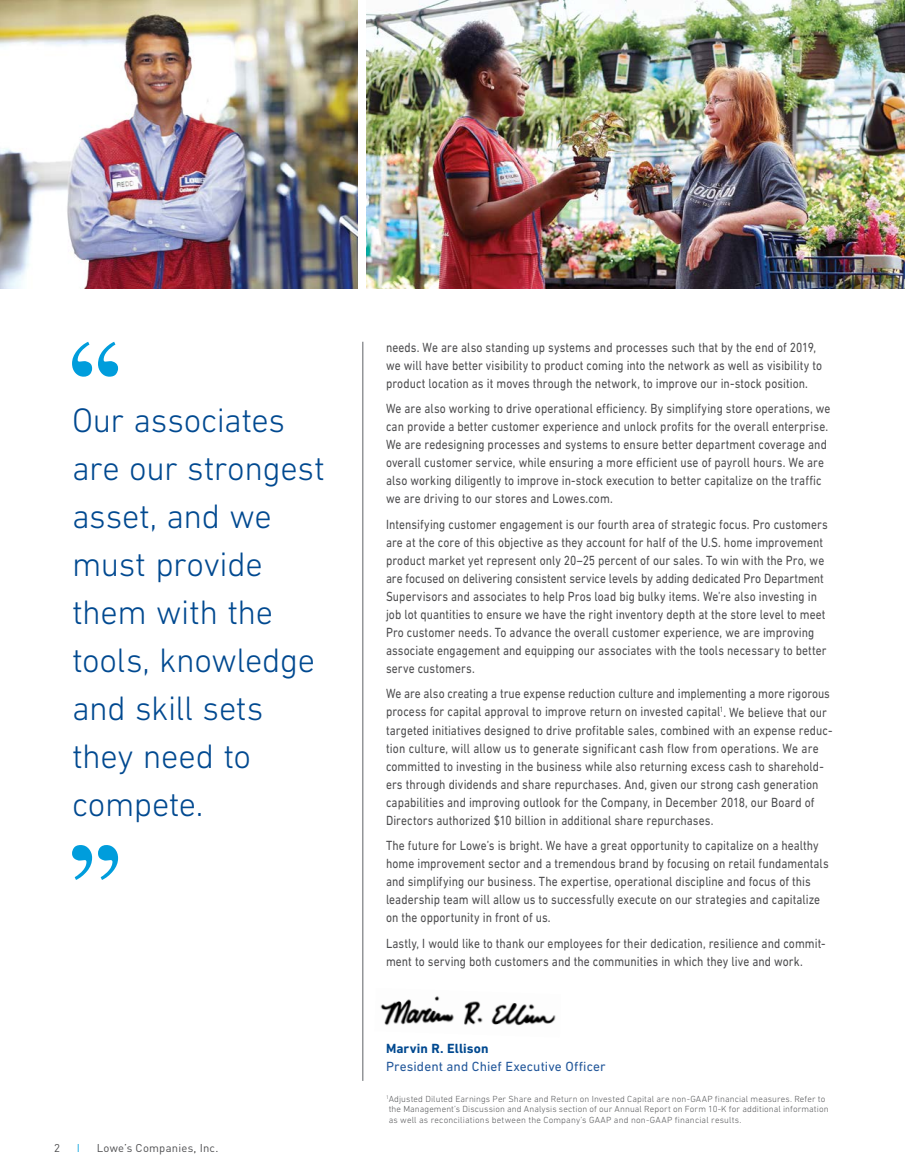
<style>
.page{position:relative;width:905px;height:1175px;background:#fff}
.page>*{position:absolute;margin:0;border:0;box-sizing:border-box;transform-origin:0 0}
.t1{font:300 34.5px/48px "DIN Next LT Pro";letter-spacing:-.01em;color:#004990}
.t2{font:13.5px/18px "DIN Next LT Pro";letter-spacing:.005em;color:#4d4d4f;scale:.86 1}
.t3{font:13.5px "DIN Next LT Pro";letter-spacing:.005em;color:#22579a}
.t4{font:700 13.5px "DIN Next LT Pro";letter-spacing:.005em;color:#004990}
.t5{font:11.25px "DIN";letter-spacing:.02em;color:#4d4d4f}
.t6{font:11.25px "DIN";color:#15a7e0}
.t7{font:300 9px/10.5px "DIN Next LT Pro";letter-spacing:.015em;color:#58595b}
</style>
<div class="page">
<svg style="left:72px;top:342px;width:46px;height:35px"></svg>
<svg style="left:72px;top:845px;width:46px;height:35px"></svg>
<hr style="left:362px;top:342px;width:1px;height:738px;background:#939598">
<img style="left:0;top:0;width:904px;height:288px">
<div style="left:358px;top:0;width:8px;height:288px;background:#fff"></div>
<img style="left:380px;top:996px;width:176px;height:30px">
<h1 class="t1" style="left:72px;top:395px;width:254px">Our associates are our strongest asset, and we must provide them with the tools, knowledge and skill sets they need to compete.</h1>
<p class="t5" style="left:54px;top:1140px;width:7px">2</p>
<p class="t6" style="left:77px;top:1140px;width:5px">I</p>
<p class="t5" style="left:97px;top:1140px;width:123px">Lowe’s Companies, Inc.</p>
<p class="t2" style="left:386px;top:338px;width:508px">needs. We are also standing up systems and processes such that by the end of 2019, we will have better visibility to product coming into the network as well as visibility to product location as it moves through the network, to improve our in-stock position.</p>
<p class="t2" style="left:386px;top:399px;width:518px">We are also working to drive operational efficiency. By simplifying store operations, we can provide a better customer experience and unlock profits for the overall enterprise.<br>We are redesigning processes and systems to ensure better department coverage and overall customer service, while ensuring a more efficient use of payroll hours. We are also working diligently to improve in-stock execution to better capitalize on the traffic we are driving to our stores and Lowes.com.</p>
<p class="t2" style="left:386px;top:515px;width:515px">Intensifying customer engagement is our fourth area of strategic focus. Pro customers are at the core of this objective as they account for half of the U.S. home improvement product market yet represent only 20–25 percent of our sales. To win with the Pro, we are focused on delivering consistent service levels by adding dedicated Pro Department Supervisors and associates to help Pros load big bulky items. We’re also investing in job lot quantities to ensure we have the right inventory depth at the store level to meet Pro customer needs. To advance the overall customer experience, we are improving associate engagement and equipping our associates with the tools necessary to better serve customers.</p>
<p class="t2" style="left:386px;top:684px;width:520px">We are also creating a true expense reduction culture and implementing a more rigorous process for capital approval to improve return on invested capital<sup>1</sup>. We believe that our targeted initiatives designed to drive profitable sales, combined with an expense reduc&shy;tion culture, will allow us to generate significant cash flow from operations. We are committed to investing in the business while also returning excess cash to sharehold&shy;ers through dividends and share repurchases. And, given our strong cash generation capabilities and improving outlook for the Company, in December 2018, our Board of Directors authorized $10 billion in additional share repurchases.</p>
<p class="t2" style="left:386px;top:836px;width:516px">The future for Lowe’s is bright. We have a great opportunity to capitalize on a healthy home improvement sector and a tremendous brand by focusing on retail fundamentals and simplifying our business. The expertise, operational discipline and focus of this leadership team will allow us to successfully execute on our strategies and capitalize on the opportunity in front of us.</p>
<p class="t2" style="left:386px;top:933px;width:513px">Lastly, I would like to thank our employees for their dedication, resilience and commit&shy;ment to serving both customers and the communities in which they live and work.</p>
<p class="t4" style="left:386px;top:1040px;width:104px">Marvin R. Ellison</p>
<p class="t3" style="left:386px;top:1058px;width:221px">President and Chief Executive Officer</p>
<p class="t7" style="left:386px;top:1093px;width:444px"><sup>1</sup>Adjusted Diluted Earnings Per Share and Return on Invested Capital are non-GAAP financial measures. Refer to the Management’s Discussion and Analysis section of our Annual Report on Form 10-K for additional information as well as reconciliations between the Company’s GAAP and non-GAAP financial results.</p>
</div>
